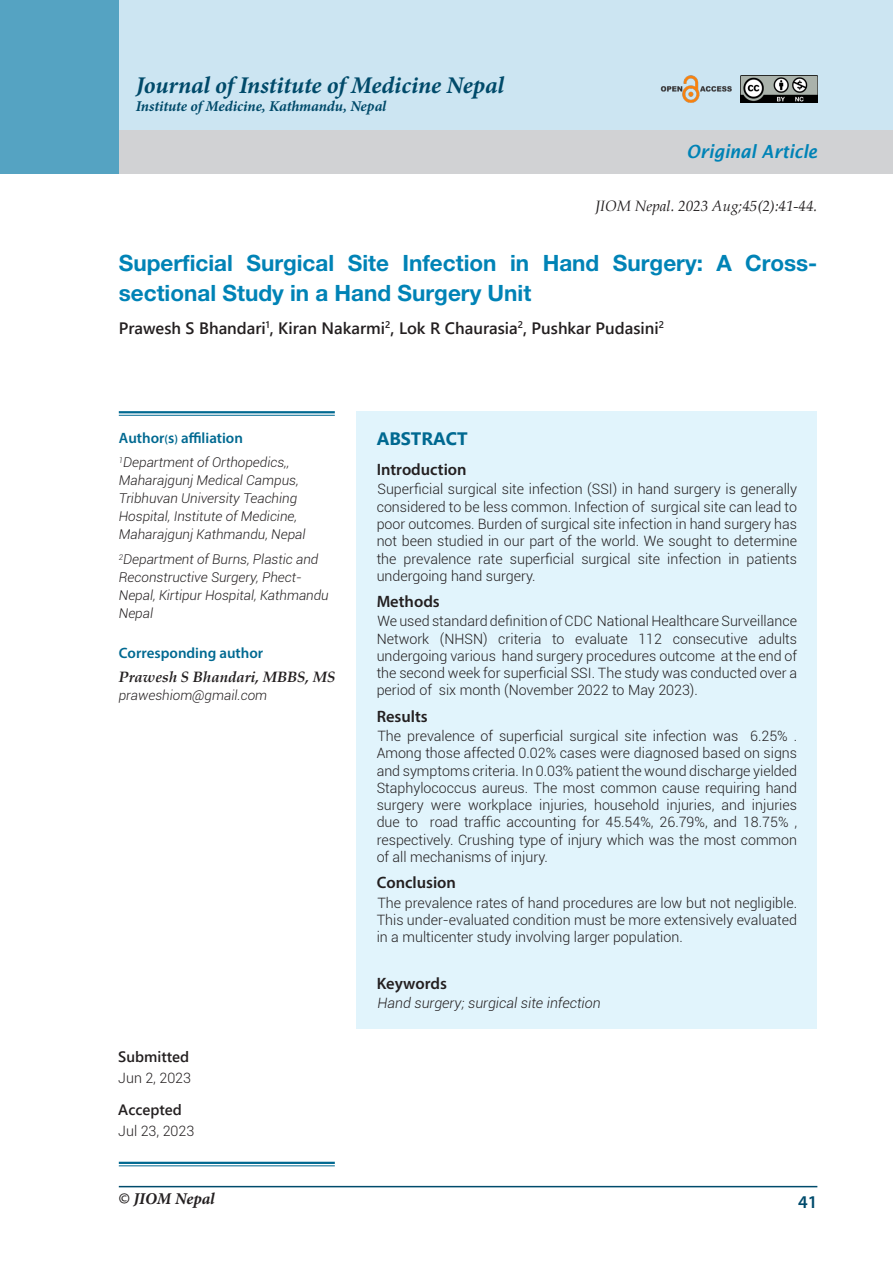
<style>
.page{position:relative;width:893px;height:1263px;background:#fff}
.page>*{position:absolute;margin:0;border:0;box-sizing:border-box;transform-origin:0 0}
.t1{font:italic 700 24px "Minion Pro";letter-spacing:-.005em;color:#004a6a}
.t2{font:700 22.5px/30px "Helvetica Neue";color:#0083b6}
.t3{font:italic 600 18.15px "Lucida Sans";color:#0083b6;scale:.91 1}
.t4{font:700 18px "Segoe UI";color:#006991}
.t5{font:600 18px "Myriad Pro";color:#004b6c}
.t6{font:600 16.5px "Segoe UI";color:#231f20}
.t7{font:600 16.5px "Myriad Pro";color:#231f20}
.t8{font:italic 700 16.5px "Minion Pro";letter-spacing:-.01em;color:#231f20}
.t9{font:600 15px "Myriad Pro";color:#006991}
.t10{font:italic 700 15px "Minion Pro";letter-spacing:-.005em;color:#004a6a}
.t11{font:italic 15px "Book Antiqua";color:#231f20}
.t12{font:italic 700 15px "Book Antiqua";color:#231f20}
.t13{font:600 15px "Segoe UI";color:#231f20}
.t14{font:300 14.25px/17.2px "Roboto";color:#231f20;text-align:justify}
.t15{font:italic 300 14.25px "Roboto";color:#231f20}
.t16{font:italic 300 13.5px/18px "Roboto";color:#231f20}
.s1{font-size:12px}
.s2{font-family:"Myriad Pro";font-weight:600;font-style:normal}
</style>
<div class="page">
<hr style="left:119px;top:1186px;width:698px;height:1px;background:#004b6c">
<div style="left:0;top:0;width:893px;height:135px;background:#cce5f2"></div>
<div style="left:0;top:130px;width:893px;height:43px;background:#d1d2d4"></div>
<div style="left:0;top:0;width:119px;height:173px;background:#55a3c2"></div>
<div style="left:356px;top:411px;width:461px;height:617px;background:#e1f4fc"></div>
<hr style="left:119px;top:411px;width:216px;height:2px;background:#006991">
<hr style="left:119px;top:415px;width:216px;height:1px;background:#006991">
<hr style="left:119px;top:1162px;width:216px;height:2px;background:#006991">
<hr style="left:119px;top:1165px;width:216px;height:1px;background:#006991">
<img style="left:740px;top:76px;width:77px;height:27px">
<img style="left:660px;top:76px;width:72px;height:27px">
<p class="t1" style="left:136px;top:68px;width:370px">Journal of Institute of Medicine Nepal</p>
<p class="t10" style="left:136px;top:96px;width:252px">Institute of Medicine, Kathmandu, Nepal</p>
<p class="t3" style="left:686px;top:141px;width:145px">Original Article</p>
<p class="t11" style="left:595px;top:195px;width:224px">JIOM Nepal. 2023 Aug;45(2):41-44.</p>
<p class="t2" style="left:119px;top:247px;width:700px">Superficial Surgical Site Infection in Hand Surgery: A Cross&shy;sectional Study in a Hand Surgery Unit</p>
<p class="t6" style="left:119px;top:312px;width:547px">Prawesh S Bhandari<sup>1</sup>, Kiran Nakarmi<sup>2</sup>, Lok R Chaurasia<sup>2</sup>, Pushkar Pudasini<sup>2</sup></p>
<p class="t9" style="left:119px;top:428px;width:126px">Author<span class="s1">(</span>s<span class="s1">)</span> affiliation</p>
<p class="t16" style="left:119px;top:453px;width:188px"><sup>1</sup>Department of Orthopedics,,<br>Maharajgunj Medical Campus,<br>Tribhuvan University Teaching<br>Hospital, Institute of Medicine,<br>Maharajgunj Kathmandu, Nepal</p>
<p class="t16" style="left:119px;top:550px;width:212px"><sup>2</sup>Department of Burns, Plastic and<br>Reconstructive Surgery, Phect-<br>Nepal, Kirtipur Hospital, Kathmandu<br>Nepal</p>
<p class="t9" style="left:119px;top:643px;width:146px">Corresponding author</p>
<p class="t12" style="left:119px;top:666px;width:218px">Prawesh S Bhandari, MBBS, MS</p>
<p class="t16" style="left:119px;top:685px;width:150px">praweshiom@gmail.com</p>
<p class="t13" style="left:118px;top:1042px;width:72px">Submitted</p>
<p class="t14" style="left:118px;top:1069px;width:74px">Jun 2, 2023</p>
<p class="t13" style="left:118px;top:1095px;width:65px">Accepted</p>
<p class="t14" style="left:118px;top:1122px;width:77px">Jul 23, 2023</p>
<p class="t8" style="left:119px;top:1187px;width:97px"><span class="s2">©</span> JIOM Nepal</p>
<p class="t4" style="left:377px;top:421px;width:93px">ABSTRACT</p>
<p class="t7" style="left:377px;top:459px;width:92px">Introduction</p>
<p class="t14" style="left:377px;top:480px;width:422px">Superficial surgical site infection (SSI) in hand surgery is generally considered to be less common. Infection of surgical site can lead to poor outcomes. Burden of surgical site infection in hand surgery has not been studied in our part of the world. We sought to determine the prevalence rate superficial surgical site infection in patients undergoing hand surgery.</p>
<p class="t7" style="left:377px;top:591px;width:65px">Methods</p>
<p class="t14" style="left:377px;top:612px;width:422px">We used standard definition of CDC National Healthcare Surveillance Network (NHSN) criteria to evaluate 112 consecutive adults undergoing various hand surgery procedures outcome at the end of the second week for superficial SSI. The study was conducted over a period of six month (November 2022 to May 2023).</p>
<p class="t7" style="left:377px;top:706px;width:53px">Results</p>
<p class="t14" style="left:377px;top:727px;width:422px">The prevalence of superficial surgical site infection was 6.25% .<br>Among those affected 0.02% cases were diagnosed based on signs and symptoms criteria. In 0.03% patient the wound discharge yielded Staphylococcus aureus. The most common cause requiring hand surgery were workplace injuries, household injuries, and injuries due to road traffic accounting for 45.54%, 26.79%, and 18.75% , respectively. Crushing type of injury which was the most common of all mechanisms of injury.</p>
<p class="t7" style="left:377px;top:872px;width:81px">Conclusion</p>
<p class="t14" style="left:377px;top:893px;width:422px">The prevalence rates of hand procedures are low but not negligible.<br>This under-evaluated condition must be more extensively evaluated in a multicenter study involving larger population.</p>
<p class="t7" style="left:377px;top:972px;width:72px">Keywords</p>
<p class="t15" style="left:377px;top:993px;width:225px">Hand surgery; surgical site infection</p>
<p class="t5" style="left:798px;top:1190px;width:21px">41</p>
</div>
